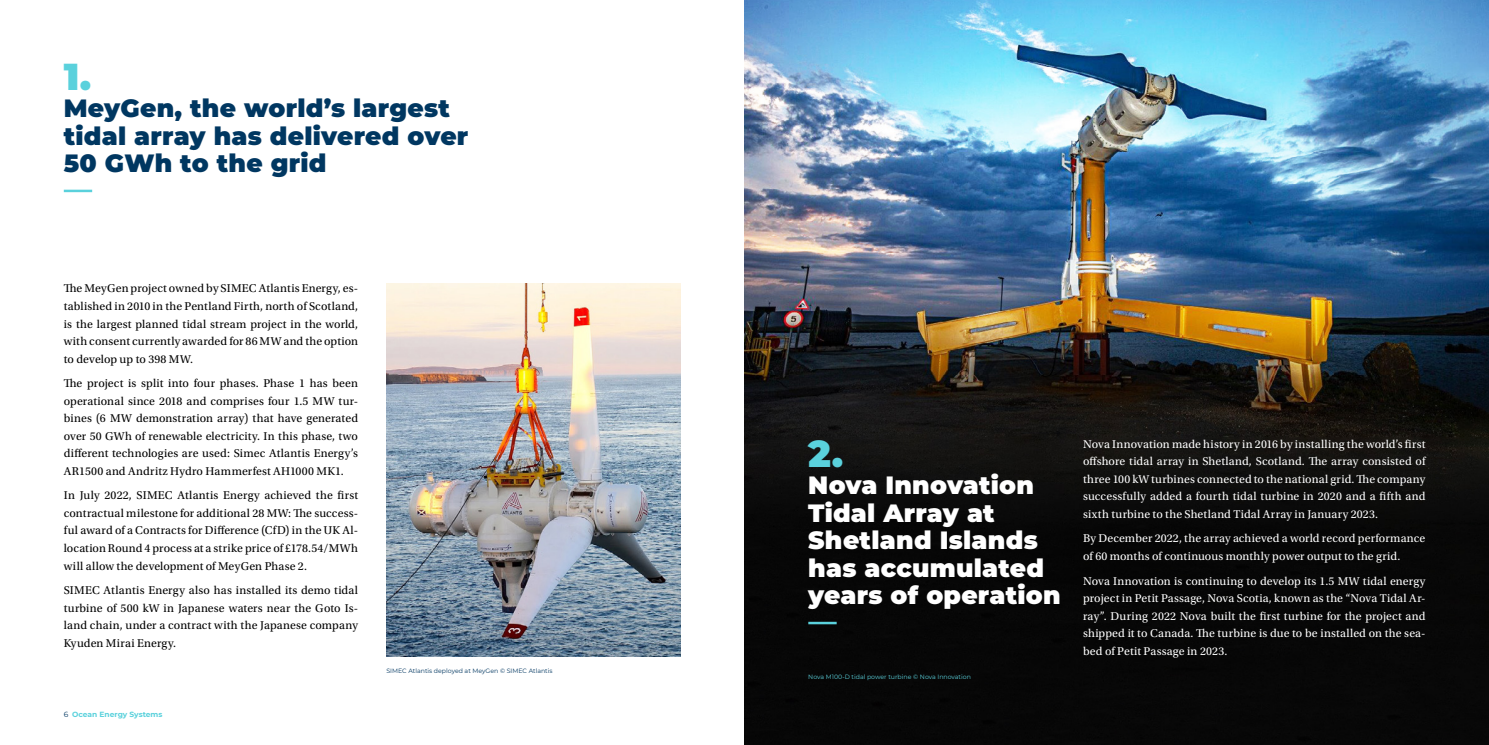
<style>
.page{position:relative;width:1489px;height:745px;background:#fff}
.page>*{position:absolute;margin:0;border:0;box-sizing:border-box;transform-origin:0 0}
.t1{font:900 37.5px "Montserrat";color:#5ad1dc}
.t2{font:900 25px/27.5px "Montserrat";letter-spacing:.01em;color:#fff}
.t3{font:900 25px/27.5px "Montserrat";letter-spacing:.01em;color:#003761}
.t4{font:11.88px/17.5px "Utopia Std";letter-spacing:.01em;color:#000;text-align:justify}
.t5{font:11.88px/17.5px "Utopia Std";letter-spacing:.01em;color:#fff;text-align:justify}
.t6{font:700 7.5px "Montserrat";color:#5ad1dc}
.t7{font:6.25px "Montserrat";color:#003761}
.t8{font:6.25px "Montserrat";color:#5ad1dc}
.s1{font-weight:400;color:#003761}
</style>
<div class="page">
<img style="left:744px;top:0;width:744px;height:744px">
<img style="left:386px;top:283px;width:294px;height:372px">
<hr style="left:808px;top:621px;width:28px;height:3px;background:#5ad1dc">
<hr style="left:64px;top:189px;width:28px;height:3px;background:#5ad1dc">
<h1 class="t1" style="left:64px;top:48px;width:29px">1.</h1>
<h2 class="t3" style="left:64px;top:93px;width:406px">MeyGen, the world’s largest tidal array has delivered over<br>50 GWh to the grid</h2>
<p class="t4" style="left:64px;top:280px;width:296px">The MeyGen project owned by SIMEC Atlantis Energy, es&shy;tablished in 2010 in the Pentland Firth, north of Scotland, is the largest planned tidal stream project in the world, with consent currently awarded for 86 MW and the option to develop up to 398 MW.</p>
<p class="t4" style="left:64px;top:374px;width:296px">The project is split into four phases. Phase 1 has been operational since 2018 and comprises four 1.5 MW tur&shy;bines (6 MW demonstration array) that have generated over 50 GWh of renewable electricity. In this phase, two different technologies are used: Simec Atlantis Energy’s AR1500 and Andritz Hydro Hammerfest AH1000 MK1.</p>
<p class="t4" style="left:64px;top:486px;width:296px">In July 2022, SIMEC Atlantis Energy achieved the first contractual milestone for additional 28 MW: The success&shy;ful award of a Contracts for Difference (CfD) in the UK Al&shy;location Round 4 process at a strike price of £178.54/MWh will allow the development of MeyGen Phase 2.</p>
<p class="t4" style="left:64px;top:581px;width:296px">SIMEC Atlantis Energy also has installed its demo tidal turbine of 500 kW in Japanese waters near the Goto Is&shy;land chain, under a contract with the Japanese company Kyuden Mirai Energy.</p>
<p class="t6" style="left:64px;top:708px;width:100px"><span class="s1">6</span> Ocean Energy Systems</p>
<p class="t7" style="left:386px;top:666px;width:168px">SIMEC Atlantis deployed at MeyGen © SIMEC Atlantis</p>
<h1 class="t1" style="left:808px;top:425px;width:36px">2.</h1>
<h2 class="t2" style="left:808px;top:469px;width:254px">Nova Innovation<br>Tidal Array at<br>Shetland Islands has accumulated years of operation</h2>
<p class="t8" style="left:808px;top:671px;width:164px">Nova M100-D tidal power turbine © Nova Innovation</p>
<p class="t5" style="left:1082px;top:435px;width:344px">Nova Innovation made history in 2016 by installing the world’s first offshore tidal array in Shetland, Scotland. The array consisted of three 100 kW turbines connected to the national grid. The company successfully added a fourth tidal turbine in 2020 and a fifth and sixth turbine to the Shetland Tidal Array in January 2023.</p>
<p class="t5" style="left:1082px;top:529px;width:344px">By December 2022, the array achieved a world record performance of 60 months of continuous monthly power output to the grid.</p>
<p class="t5" style="left:1082px;top:571px;width:344px">Nova Innovation is continuing to develop its 1.5 MW tidal energy project in Petit Passage, Nova Scotia, known as the “Nova Tidal Ar&shy;ray”. During 2022 Nova built the first turbine for the project and shipped it to Canada. The turbine is due to be installed on the sea&shy;bed of Petit Passage in 2023.</p>
</div>
